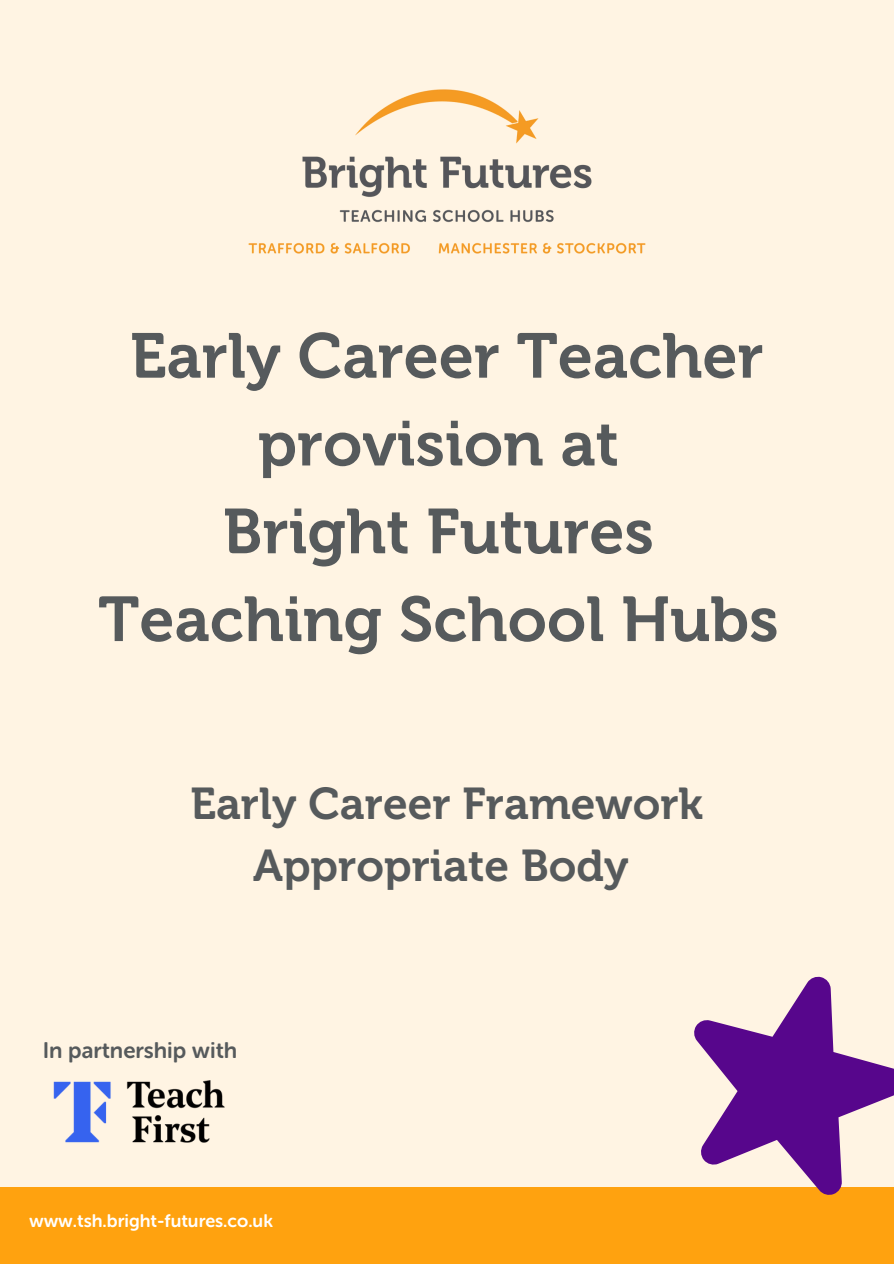
<style>
.page{position:relative;width:894px;height:1264px;background:#fff}
.page>*{position:absolute;margin:0;border:0;box-sizing:border-box;transform-origin:0 0}
.t1{font:63px/87.8px "Museo 700";color:#565a5c;text-align:center}
.t2{font:44.4px/61.8px "Museo 700";color:#565a5c;text-align:center}
.t3{font:22.35px "Museo Sans Rounded 700";color:#565a5c}
.t4{font:18px "Museo Sans Rounded 700";color:#fff}
</style>
<div class="page">
<div style="left:0;top:0;width:893px;height:1263px;background:#fff4e3"></div>
<img style="left:249px;top:89px;width:396px;height:165px">
<div style="left:0;top:1186px;width:893px;height:77px;background:#ffa20f"></div>
<img style="left:53px;top:1080px;width:172px;height:63px">
<svg style="left:636px;top:976px;width:257px;height:219px"></svg>
<h2 class="t1" style="left:98px;top:312px;width:681px">Early Career Teacher provision at<br>Bright Futures<br>Teaching School Hubs</h2>
<p class="t2" style="left:190px;top:772px;width:514px">Early Career Framework<br>Appropriate Body</p>
<p class="t3" style="left:43px;top:1037px;width:196px">In partnership with</p>
<h3 class="t4" style="left:29px;top:1210px;width:245px">www.tsh.bright-futures.co.uk</h3>
</div>
